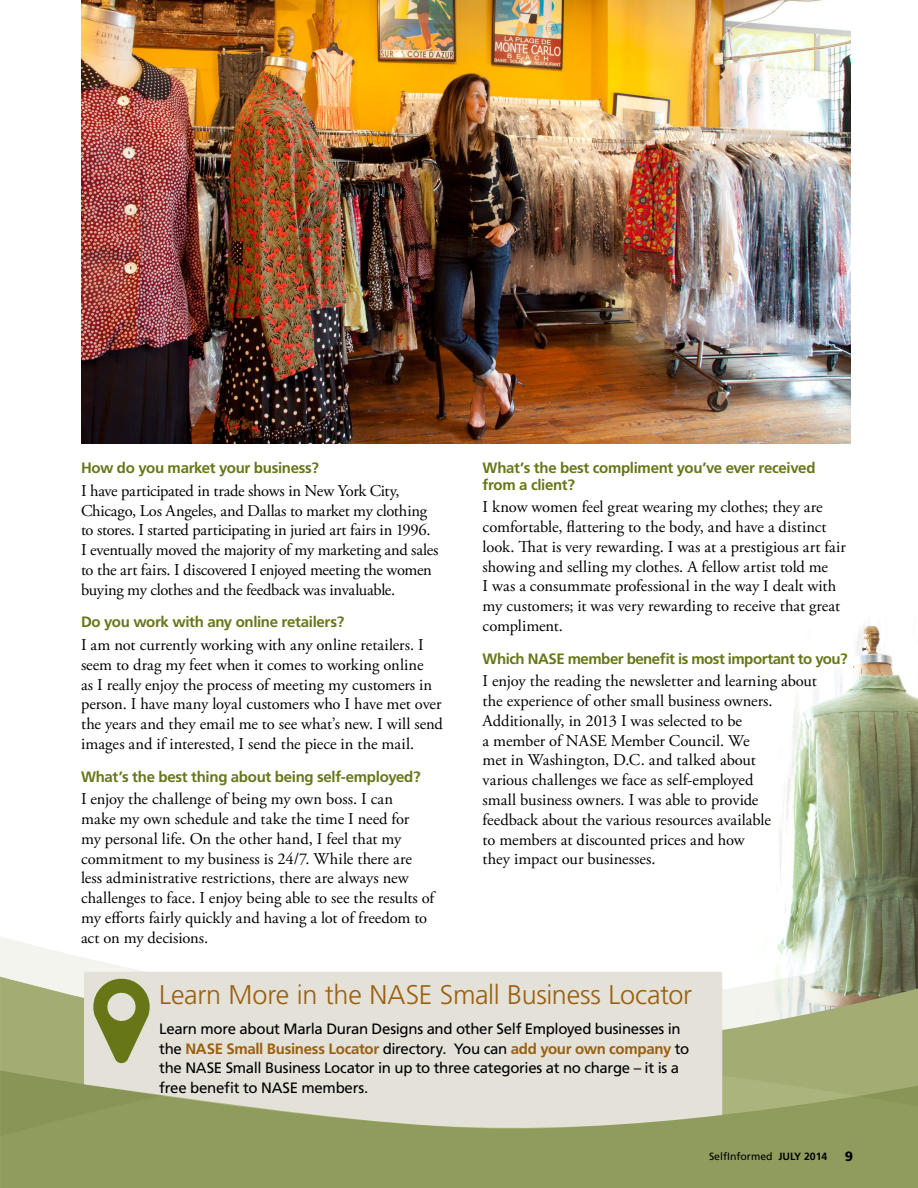
<style>
.page{position:relative;width:918px;height:1188px;background:#fff}
.page>*{position:absolute;margin:0;border:0;box-sizing:border-box;transform-origin:0 0}
.t1{font:300 27px "Frutiger";letter-spacing:-.01em;color:#9b5f0e}
.t2{font:16.5px/19.8px "Adobe Garamond Pro";letter-spacing:-.005em;color:#000}
.t3{font:15px/19.5px "Frutiger";letter-spacing:-.02em;color:#000}
.t4{font:700 15px/16.5px "Frutiger";letter-spacing:-.02em;color:#677718}
.t5{font:900 13.5px "Frutiger";color:#000}
.t6{font:10.5px "Frutiger";color:#000}
.s1{font-weight:700;color:#9b5f0e}
.s2{font-weight:700}
</style>
<div class="page">
<img style="left:779px;top:624px;width:139px;height:312px">
<svg style="left:0;top:936px;width:918px;height:135px"></svg>
<div style="left:84px;top:972px;width:638px;height:99px;background:#e3e1d8"></div>
<svg style="left:0;top:1071px;width:918px;height:117px;background:#a6ae7f"></svg>
<img style="left:81px;top:0;width:769px;height:444px">
<svg style="left:93px;top:979px;width:57px;height:84px;background:#a0a770"></svg>
<p class="t4" style="left:81px;top:460px;width:240px">How do you market your business?</p>
<p class="t2" style="left:81px;top:481px;width:359px">I have participated in trade shows in New York City, Chicago, Los Angeles, and Dallas to market my clothing to stores. I started participating in juried art fairs in 1996.<br>I eventually moved the majority of my marketing and sales to the art fairs. I discovered I enjoyed meeting the women buying my clothes and the feedback was invaluable.</p>
<p class="t4" style="left:81px;top:614px;width:265px">Do you work with any online retailers?</p>
<p class="t2" style="left:81px;top:635px;width:364px">I am not currently working with any online retailers. I seem to drag my feet when it comes to working online<br>as I really enjoy the process of meeting my customers in person. I have many loyal customers who I have met over the years and they email me to see what’s new. I will send images and if interested, I send the piece in the mail.</p>
<p class="t4" style="left:81px;top:768px;width:341px">What’s the best thing about being self-employed?</p>
<p class="t2" style="left:81px;top:790px;width:355px">I enjoy the challenge of being my own boss. I can<br>make my own schedule and take the time I need for<br>my personal life. On the other hand, I feel that my commitment to my business is 24/7. While there are less administrative restrictions, there are always new challenges to face. I enjoy being able to see the results of my efforts fairly quickly and having a lot of freedom to act on my decisions.</p>
<p class="t4" style="left:483px;top:460px;width:334px">What’s the best compliment you’ve ever received from a client?</p>
<p class="t2" style="left:483px;top:498px;width:365px">I know women feel great wearing my clothes; they are comfortable, flattering to the body, and have a distinct look. That is very rewarding. I was at a prestigious art fair showing and selling my clothes. A fellow artist told me<br>I was a consummate professional in the way I dealt with my customers; it was very rewarding to receive that great compliment.</p>
<p class="t4" style="left:483px;top:650px;width:367px">Which NASE member benefit is most important to you?</p>
<p class="t2" style="left:483px;top:672px;width:336px">I enjoy the reading the newsletter and learning about the experience of other small business owners.<br>Additionally, in 2013 I was selected to be<br>a member of NASE Member Council. We<br>met in Washington, D.C. and talked about<br>various challenges we face as self-employed<br>small business owners. I was able to provide feedback about the various resources available<br>to members at discounted prices and how<br>they impact our businesses.</p>
<h1 class="t1" style="left:159px;top:979px;width:535px">Learn More in the NASE Small Business Locator</h1>
<p class="t3" style="left:159px;top:1019px;width:532px">Learn more about Marla Duran Designs and other Self Employed businesses in the <span class="s1">NASE Small Business Locator</span> directory. You can <span class="s1">add your own company</span> to the NASE Small Business Locator in up to three categories at no charge – it is a free benefit to NASE members.</p>
<p class="t6" style="left:709px;top:1150px;width:120px">SelfInformed <span class="s2">JULY 2014</span></p>
<p class="t5" style="left:845px;top:1148px;width:10px">9</p>
</div>
